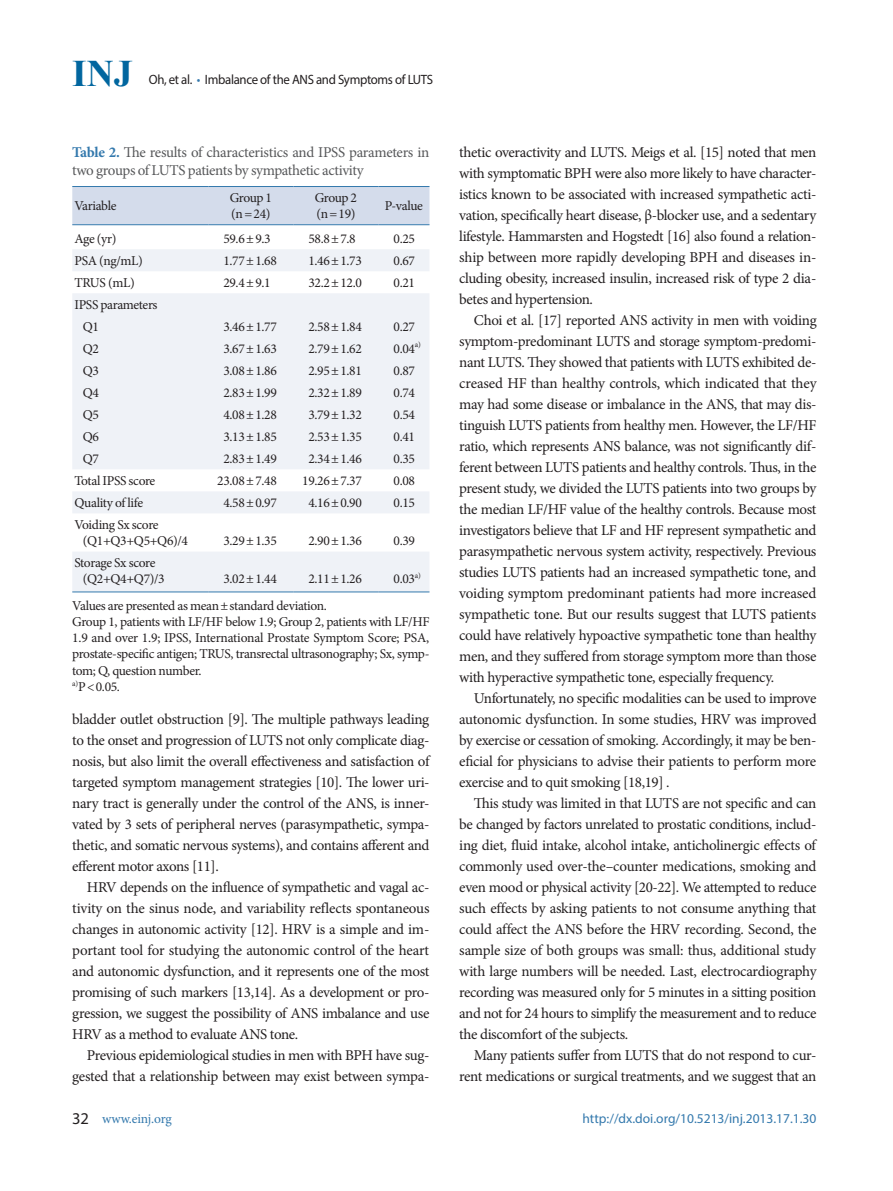
<style>
.page{position:relative;width:893px;height:1191px;background:#fff}
.page>*{position:absolute;margin:0;border:0;box-sizing:border-box;transform-origin:0 0}
.t1{font:700 37.5px "Times New Roman";color:#01669f}
.본문{font:15px/21px "Minion Pro";letter-spacing:-.025em;color:#231f20;text-align:justify}
.표제목_그림설명은_-1{font:15px/18px "Minion Pro";letter-spacing:-.025em;color:#57585a}
.표본문{font:13.5px/16.2px "Minion Pro";letter-spacing:-.025em;color:#231f20}
.하시라{font:13.5px "Myriad Pro";letter-spacing:-.025em;color:#231f20;scale:.95 1}
.t2{font:13.5px "Myriad Pro";color:#3479ad}
.t3{font:13.5px "Minion Pro";letter-spacing:-.01em;color:#3479ad}
.s1{color:#3479ad}
.s2{font-weight:700;color:#3479ad}
.s3{font-family:"Myriad";font-size:16.5px;color:#231f20}
</style>
<div class="page">
<div style="left:72px;top:187px;width:357px;height:37px;background:#d4dceb"></div>
<svg style="left:72px;top:249px;width:357px;height:342px;fill:#eff2f7"></svg>
<hr style="left:72px;top:591px;width:136px;height:1px;background:#3479ad">
<hr style="left:208px;top:591px;width:85px;height:1px;background:#3479ad">
<hr style="left:293px;top:591px;width:85px;height:1px;background:#3479ad">
<hr style="left:378px;top:591px;width:51px;height:1px;background:#3479ad">
<hr style="left:72px;top:186px;width:136px;height:1px;background:#3479ad">
<hr style="left:208px;top:186px;width:85px;height:1px;background:#3479ad">
<hr style="left:293px;top:186px;width:85px;height:1px;background:#3479ad">
<hr style="left:378px;top:186px;width:51px;height:1px;background:#3479ad">
<hr style="left:72px;top:224px;width:136px;height:1px;background:#3479ad">
<hr style="left:208px;top:224px;width:85px;height:1px;background:#3479ad">
<hr style="left:293px;top:224px;width:85px;height:1px;background:#3479ad">
<hr style="left:378px;top:224px;width:51px;height:1px;background:#3479ad">
<p class="t1" style="left:72px;top:48px;width:62px">INJ</p>
<p class="하시라" style="left:149px;top:71px;width:301px">Oh, et al. <span class="s1">•</span> Imbalance of the ANS and Symptoms of LUTS</p>
<p class="표제목_그림설명은_-1" style="left:72px;top:143px;width:359px"><span class="s2">Table 2.</span> The results of characteristics and IPSS parameters in two groups of LUTS patients by sympathetic activity</p>
<p class="표본문" style="left:74px;top:198px;width:44px">Variable</p>
<p class="표본문" style="left:230px;top:189px;width:44px">Group 1 (n=24)</p>
<p class="표본문" style="left:315px;top:189px;width:44px">Group 2 (n=19)</p>
<p class="표본문" style="left:385px;top:198px;width:40px">P-value</p>
<p class="표본문" style="left:74px;top:230px;width:44px">Age (yr)</p>
<p class="표본문" style="left:223px;top:230px;width:49px">59.6±9.3</p>
<p class="표본문" style="left:308px;top:230px;width:49px">58.8±7.8</p>
<p class="표본문" style="left:394px;top:230px;width:23px">0.25</p>
<p class="표본문" style="left:74px;top:252px;width:70px">PSA (ng/mL)</p>
<p class="표본문" style="left:223px;top:252px;width:55px">1.77±1.68</p>
<p class="표본문" style="left:308px;top:252px;width:55px">1.46±1.73</p>
<p class="표본문" style="left:394px;top:252px;width:23px">0.67</p>
<p class="표본문" style="left:74px;top:274px;width:62px">TRUS (mL)</p>
<p class="표본문" style="left:223px;top:274px;width:49px">29.4±9.1</p>
<p class="표본문" style="left:308px;top:274px;width:55px">32.2±12.0</p>
<p class="표본문" style="left:394px;top:274px;width:23px">0.21</p>
<p class="표본문" style="left:74px;top:296px;width:85px">IPSS parameters</p>
<p class="표본문" style="left:83px;top:318px;width:18px">Q1</p>
<p class="표본문" style="left:223px;top:318px;width:55px">3.46±1.77</p>
<p class="표본문" style="left:308px;top:318px;width:55px">2.58±1.84</p>
<p class="표본문" style="left:394px;top:318px;width:23px">0.27</p>
<p class="표본문" style="left:83px;top:340px;width:18px">Q2</p>
<p class="표본문" style="left:223px;top:340px;width:55px">3.67±1.63</p>
<p class="표본문" style="left:308px;top:340px;width:55px">2.79±1.62</p>
<p class="표본문" style="left:394px;top:340px;width:29px">0.04<sup>a)</sup></p>
<p class="표본문" style="left:83px;top:362px;width:18px">Q3</p>
<p class="표본문" style="left:223px;top:362px;width:55px">3.08±1.86</p>
<p class="표본문" style="left:308px;top:362px;width:55px">2.95±1.81</p>
<p class="표본문" style="left:394px;top:362px;width:23px">0.87</p>
<p class="표본문" style="left:83px;top:384px;width:18px">Q4</p>
<p class="표본문" style="left:223px;top:384px;width:55px">2.83±1.99</p>
<p class="표본문" style="left:308px;top:384px;width:55px">2.32±1.89</p>
<p class="표본문" style="left:394px;top:384px;width:23px">0.74</p>
<p class="표본문" style="left:83px;top:406px;width:18px">Q5</p>
<p class="표본문" style="left:223px;top:406px;width:55px">4.08±1.28</p>
<p class="표본문" style="left:308px;top:406px;width:55px">3.79±1.32</p>
<p class="표본문" style="left:394px;top:406px;width:23px">0.54</p>
<p class="표본문" style="left:83px;top:428px;width:18px">Q6</p>
<p class="표본문" style="left:223px;top:428px;width:55px">3.13±1.85</p>
<p class="표본문" style="left:308px;top:428px;width:55px">2.53±1.35</p>
<p class="표본문" style="left:394px;top:428px;width:23px">0.41</p>
<p class="표본문" style="left:83px;top:450px;width:18px">Q7</p>
<p class="표본문" style="left:223px;top:450px;width:55px">2.83±1.49</p>
<p class="표본문" style="left:308px;top:450px;width:55px">2.34±1.46</p>
<p class="표본문" style="left:394px;top:450px;width:23px">0.35</p>
<p class="표본문" style="left:74px;top:472px;width:82px">Total IPSS score</p>
<p class="표본문" style="left:217px;top:472px;width:61px">23.08±7.48</p>
<p class="표본문" style="left:302px;top:472px;width:61px">19.26±7.37</p>
<p class="표본문" style="left:394px;top:472px;width:23px">0.08</p>
<p class="표본문" style="left:74px;top:494px;width:70px">Quality of life</p>
<p class="표본문" style="left:223px;top:494px;width:55px">4.58±0.97</p>
<p class="표본문" style="left:308px;top:494px;width:55px">4.16±0.90</p>
<p class="표본문" style="left:394px;top:494px;width:23px">0.15</p>
<p class="표본문" style="left:83px;top:516px;width:107px;text-indent:-9px">Voiding Sx score (Q1+Q3+Q5+Q6)/4</p>
<p class="표본문" style="left:223px;top:532px;width:55px">3.29±1.35</p>
<p class="표본문" style="left:308px;top:532px;width:55px">2.90±1.36</p>
<p class="표본문" style="left:394px;top:532px;width:23px">0.39</p>
<p class="표본문" style="left:83px;top:554px;width:83px;text-indent:-9px">Storage Sx score (Q2+Q4+Q7)/3</p>
<p class="표본문" style="left:223px;top:571px;width:55px">3.02±1.44</p>
<p class="표본문" style="left:308px;top:571px;width:55px">2.11±1.26</p>
<p class="표본문" style="left:394px;top:571px;width:29px">0.03<sup>a)</sup></p>
<p class="표본문" style="left:72px;top:597px;width:256px">Values are presented as mean±standard deviation.</p>
<p class="표본문" style="left:72px;top:613px;width:359px;text-align:justify">Group 1, patients with LF/HF below 1.9; Group 2, patients with LF/HF 1.9 and over 1.9; IPSS, International Prostate Symptom Score; PSA, prostate-specific antigen; TRUS, transrectal ultrasonography; Sx, symp&shy;tom; Q, question number.</p>
<p class="표본문" style="left:72px;top:678px;width:49px"><sup>a)</sup>P&lt;0.05.</p>
<p class="본문" style="left:72px;top:709px;width:359px">bladder outlet obstruction [9]. The multiple pathways leading to the onset and progression of LUTS not only complicate diag&shy;nosis, but also limit the overall effectiveness and satisfaction of targeted symptom management strategies [10]. The lower uri&shy;nary tract is generally under the control of the ANS, is inner&shy;vated by 3 sets of peripheral nerves (parasympathetic, sympa&shy;thetic, and somatic nervous systems), and contains afferent and efferent motor axons [11].</p>
<p class="본문" style="left:72px;top:877px;width:359px;text-indent:15px">HRV depends on the influence of sympathetic and vagal ac&shy;tivity on the sinus node, and variability reflects spontaneous changes in autonomic activity [12]. HRV is a simple and im&shy;portant tool for studying the autonomic control of the heart and autonomic dysfunction, and it represents one of the most promising of such markers [13,14]. As a development or pro&shy;gression, we suggest the possibility of ANS imbalance and use HRV as a method to evaluate ANS tone.</p>
<p class="본문" style="left:72px;top:1045px;width:359px;text-align:right">Previous epidemiological studies in men with BPH have sug&shy;gested that a relationship between may exist between sympa-</p>
<p class="t3" style="left:72px;top:1109px;width:101px"><span class="s3">32</span> www.einj.org</p>
<p class="본문" style="left:459px;top:142px;width:359px">thetic overactivity and LUTS. Meigs et al. [15] noted that men with symptomatic BPH were also more likely to have character&shy;istics known to be associated with increased sympathetic acti&shy;vation, specifically heart disease, β-blocker use, and a sedentary lifestyle. Hammarsten and Hogstedt [16] also found a relation&shy;ship between more rapidly developing BPH and diseases in&shy;cluding obesity, increased insulin, increased risk of type 2 dia&shy;betes and hypertension.</p>
<p class="본문" style="left:459px;top:310px;width:359px;text-indent:15px">Choi et al. [17] reported ANS activity in men with voiding symptom-predominant LUTS and storage symptom-predomi&shy;nant LUTS. They showed that patients with LUTS exhibited de&shy;creased HF than healthy controls, which indicated that they may had some disease or imbalance in the ANS, that may dis&shy;tinguish LUTS patients from healthy men. However, the LF/HF ratio, which represents ANS balance, was not significantly dif&shy;ferent between LUTS patients and healthy controls. Thus, in the present study, we divided the LUTS patients into two groups by the median LF/HF value of the healthy controls. Because most investigators believe that LF and HF represent sympathetic and parasympathetic nervous system activity, respectively. Previous studies LUTS patients had an increased sympathetic tone, and voiding symptom predominant patients had more increased sympathetic tone. But our results suggest that LUTS patients could have relatively hypoactive sympathetic tone than healthy men, and they suffered from storage symptom more than those with hyperactive sympathetic tone, especially frequency.</p>
<p class="본문" style="left:459px;top:688px;width:359px;text-indent:15px">Unfortunately, no specific modalities can be used to improve autonomic dysfunction. In some studies, HRV was improved by exercise or cessation of smoking. Accordingly, it may be ben&shy;eficial for physicians to advise their patients to perform more exercise and to quit smoking [18,19] .</p>
<p class="본문" style="left:459px;top:793px;width:359px;text-indent:15px">This study was limited in that LUTS are not specific and can be changed by factors unrelated to prostatic conditions, includ&shy;ing diet, fluid intake, alcohol intake, anticholinergic effects of commonly used over-the–counter medications, smoking and even mood or physical activity [20-22]. We attempted to reduce such effects by asking patients to not consume anything that could affect the ANS before the HRV recording. Second, the sample size of both groups was small: thus, additional study with large numbers will be needed. Last, electrocardiography recording was measured only for 5 minutes in a sitting position and not for 24 hours to simplify the measurement and to reduce the discomfort of the subjects.</p>
<p class="본문" style="left:459px;top:1045px;width:359px;text-align:right">Many patients suffer from LUTS that do not respond to cur&shy;rent medications or surgical treatments, and we suggest that an</p>
<p class="t2" style="left:582px;top:1110px;width:235px">http://dx.doi.org/10.5213/inj.2013.17.1.30</p>
</div>
